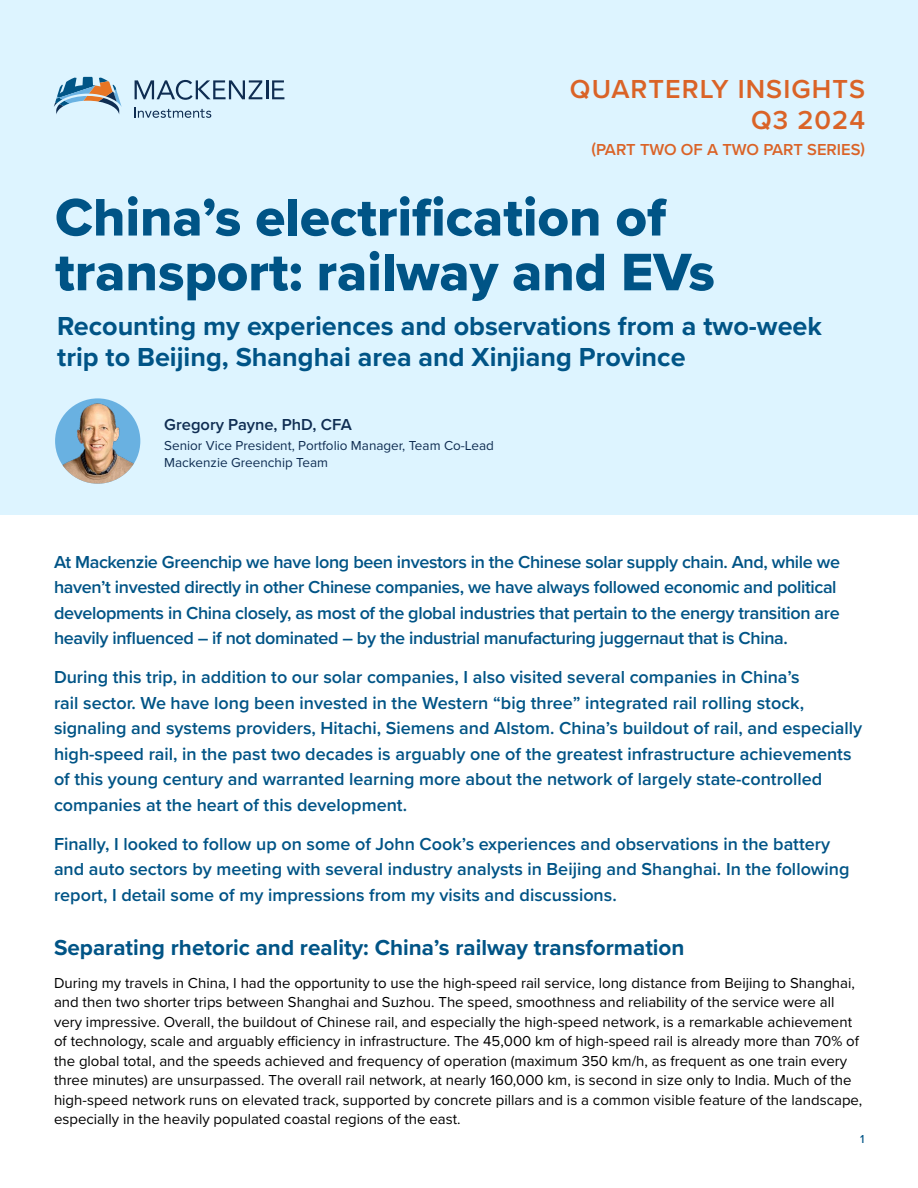
<style>
.page{position:relative;width:918px;height:1188px;background:#fff}
.page>*{position:absolute;margin:0;border:0;box-sizing:border-box;transform-origin:0 0}
.t1{font:54.75px/54.8px "Proxima Nova Extrabld";color:#005486}
.t2{font:700 27px/31.5px "Proxima Nova";color:#005486}
.Paragraph_Style_1{font:600 27px "Proxima Nova";letter-spacing:.04em;color:#da6327}
.t3{font:700 22.5px "Proxima Nova";color:#005486}
.intro-copy{font:600 18px/25.5px "Proxima Nova";color:#005486}
.intro-copy-2{font:600 18px/25.5px "Proxima Nova";letter-spacing:-.02em;color:#005486}
.intro-copy-3{font:600 16.5px "Proxima Nova";color:#da6327}
.intro-copy-4{font:600 16.5px "Proxima Nova";color:#0f2d52}
.Body{font:15px/19.5px "Proxima Nova";color:#000}
.intro-copy-5{font:13.5px "Proxima Nova";color:#0f2d52}
.t4{font:500 12px "Proxima Nova";color:#005486}
</style>
<div class="page">
<div style="left:0;top:0;width:918px;height:514px;background:#ddf4ff"></div>
<svg style="left:54px;top:77px;width:68px;height:37px"></svg>
<svg style="left:135px;top:80px;width:127px;height:20px"></svg>
<hr style="left:266px;top:80px;width:3px;height:19px;background:#0f2d52">
<svg style="left:272px;top:80px;width:12px;height:19px"></svg>
<svg style="left:135px;top:107px;width:76px;height:11px"></svg>
<img style="left:55px;top:398px;width:85px;height:86px;border-radius:43px">
<p class="Paragraph_Style_1" style="left:570px;top:69px;width:297px">QUARTERLY INSIGHTS</p>
<p class="Paragraph_Style_1" style="left:751px;top:99px;width:115px">Q3 2024</p>
<p class="intro-copy-3" style="left:592px;top:137px;width:275px">(PART TWO OF A TWO PART SERIES)</p>
<h1 class="t1" style="left:55px;top:189px;width:661px">China’s electrification of transport: railway and EVs</h1>
<h2 class="t2" style="left:57px;top:309px;width:766px">Recounting my experiences and observations from a two-week trip to Beijing, Shanghai area and Xinjiang Province</h2>
<p class="intro-copy-4" style="left:164px;top:412px;width:189px">Gregory Payne, PhD, CFA</p>
<p class="intro-copy-5" style="left:164px;top:435px;width:331px">Senior Vice President, Portfolio Manager, Team Co-Lead</p>
<p class="intro-copy-5" style="left:164px;top:452px;width:165px">Mackenzie Greenchip Team</p>
<p class="intro-copy-2" style="left:54px;top:549px;width:788px">At Mackenzie Greenchip we have long been investors in the Chinese solar supply chain. And, while we haven’t invested directly in other Chinese companies, we have always followed economic and political developments in China closely, as most of the global industries that pertain to the energy transition are heavily influenced – if not dominated – by the industrial manufacturing juggernaut that is China.</p>
<p class="intro-copy" style="left:54px;top:664px;width:810px">During this trip, in addition to our solar companies, I also visited several companies in China’s<br>rail sector. We have long been invested in the Western “big three” integrated rail rolling stock, signaling and systems providers, Hitachi, Siemens and Alstom. China’s buildout of rail, and especially high-speed rail, in the past two decades is arguably one of the greatest infrastructure achievements of this young century and warranted learning more about the network of largely state-controlled companies at the heart of this development.</p>
<p class="intro-copy" style="left:54px;top:831px;width:797px">Finally, I looked to follow up on some of John Cook’s experiences and observations in the battery and auto sectors by meeting with several industry analysts in Beijing and Shanghai. In the following report, I detail some of my impressions from my visits and discussions.</p>
<h2 class="t3" style="left:54px;top:931px;width:632px">Separating rhetoric and reality: China’s railway transformation</h2>
<p class="Body" style="left:54px;top:972px;width:810px">During my travels in China, I had the opportunity to use the high-speed rail service, long distance from Beijing to Shanghai, and then two shorter trips between Shanghai and Suzhou. The speed, smoothness and reliability of the service were all very impressive. Overall, the buildout of Chinese rail, and especially the high-speed network, is a remarkable achievement of technology, scale and arguably efficiency in infrastructure. The 45,000 km of high-speed rail is already more than 70% of the global total, and the speeds achieved and frequency of operation (maximum 350 km/h, as frequent as one train every three minutes) are unsurpassed. The overall rail network, at nearly 160,000 km, is second in size only to India. Much of the high-speed network runs on elevated track, supported by concrete pillars and is a common visible feature of the landscape, especially in the heavily populated coastal regions of the east.</p>
<p class="t4" style="left:860px;top:1131px;width:6px">1</p>
</div>
